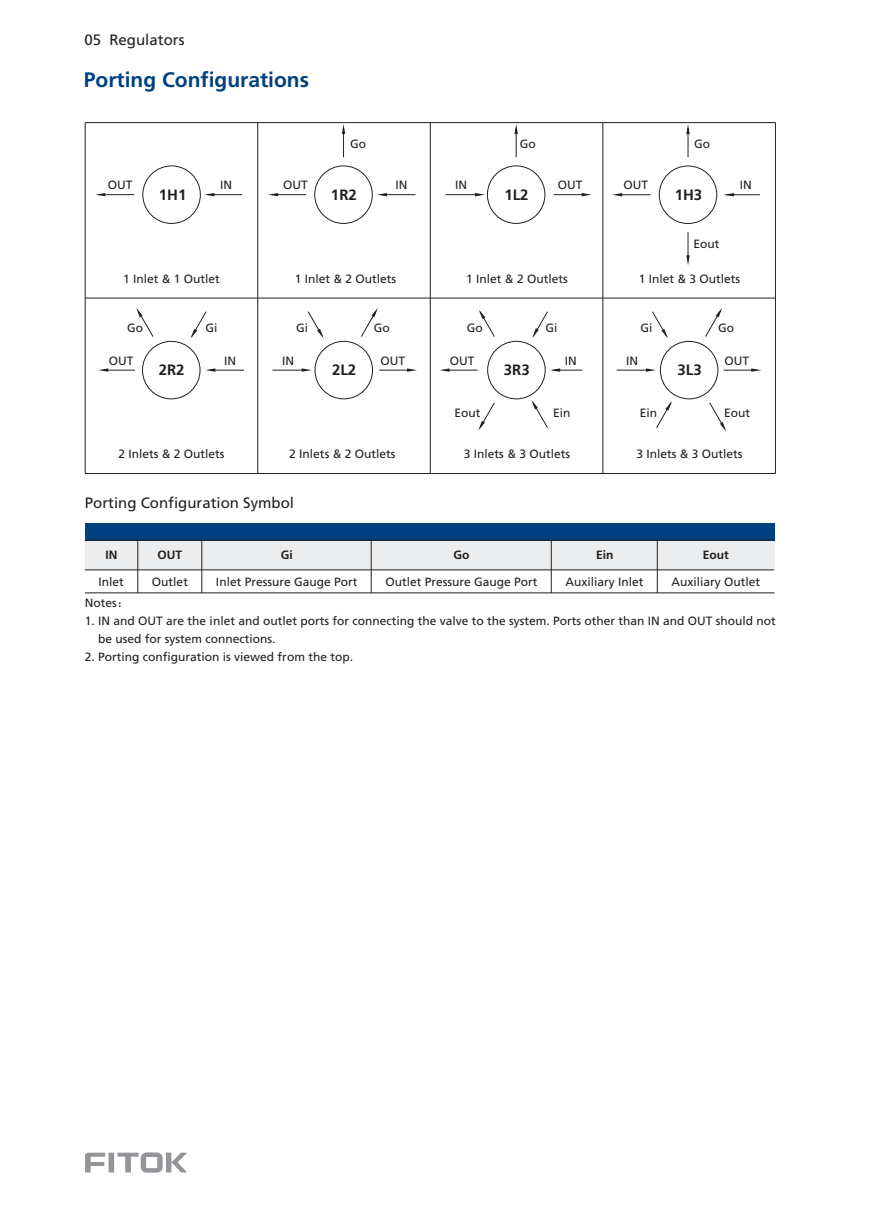
<style>
.page{position:relative;width:893px;height:1212px;background:#fff}
.page>*{position:absolute;margin:0;border:0;box-sizing:border-box;transform-origin:0 0}
.t1{font:300 21px "Frutiger CE";color:#014181}
.t2{font:15px "Frutiger CE";color:#231f20}
.t3{font:300 15px "Frutiger CE";color:#231f20}
.t4{font:12px/18px "Frutiger CE";color:#231f20}
.t5{font:300 12px "Frutiger CE";color:#231f20}
.s1{font-family:"Sim Hei"}
</style>
<div class="page">
<svg style="left:85px;top:1152px;width:102px;height:21px"></svg>
<hr style="left:85px;top:122px;width:690px;height:1px;background:#231f20">
<hr style="left:85px;top:123px;width:1px;height:175px;background:#231f20">
<hr style="left:85px;top:298px;width:173px;height:1px;background:#231f20">
<hr style="left:257px;top:123px;width:1px;height:175px;background:#231f20">
<hr style="left:430px;top:123px;width:1px;height:350px;background:#231f20">
<hr style="left:603px;top:123px;width:1px;height:175px;background:#231f20">
<hr style="left:430px;top:298px;width:173px;height:1px;background:#231f20">
<hr style="left:258px;top:298px;width:172px;height:1px;background:#231f20">
<hr style="left:603px;top:298px;width:172px;height:1px;background:#231f20">
<hr style="left:603px;top:298px;width:1px;height:175px;background:#231f20">
<hr style="left:85px;top:473px;width:690px;height:1px;background:#231f20">
<hr style="left:775px;top:123px;width:1px;height:351px;background:#231f20">
<svg style="left:95px;top:193px;width:39px;height:3px"></svg>
<div style="left:143px;top:166px;width:58px;height:58px;border:1px solid #231f20;border-radius:50%"></div>
<svg style="left:204px;top:193px;width:38px;height:3px"></svg>
<div style="left:487px;top:166px;width:58px;height:58px;border:1px solid #231f20;border-radius:50%"></div>
<hr style="left:446px;top:194px;width:33px;height:1px;background:#231f20">
<svg style="left:514px;top:124px;width:4px;height:33px"></svg>
<svg style="left:554px;top:193px;width:38px;height:3px"></svg>
<svg style="left:475px;top:193px;width:10px;height:3px"></svg>
<hr style="left:85px;top:298px;width:1px;height:175px;background:#231f20">
<hr style="left:257px;top:298px;width:1px;height:175px;background:#231f20">
<div style="left:142px;top:341px;width:58px;height:58px;border:1px solid #231f20;border-radius:50%"></div>
<hr style="left:212px;top:370px;width:32px;height:1px;background:#231f20">
<svg style="left:205px;top:368px;width:10px;height:4px"></svg>
<svg style="left:98px;top:368px;width:37px;height:4px"></svg>
<svg style="left:136px;top:308px;width:17px;height:29px"></svg>
<svg style="left:191px;top:311px;width:16px;height:27px"></svg>
<div style="left:487px;top:341px;width:58px;height:58px;border:1px solid #231f20;border-radius:50%"></div>
<hr style="left:448px;top:370px;width:30px;height:1px;background:#231f20">
<svg style="left:550px;top:368px;width:32px;height:4px"></svg>
<svg style="left:440px;top:368px;width:10px;height:4px"></svg>
<svg style="left:479px;top:310px;width:16px;height:27px"></svg>
<svg style="left:532px;top:311px;width:16px;height:27px"></svg>
<svg style="left:478px;top:402px;width:17px;height:28px"></svg>
<svg style="left:531px;top:400px;width:17px;height:28px"></svg>
<div style="left:315px;top:341px;width:58px;height:58px;border:1px solid #231f20;border-radius:50%"></div>
<hr style="left:272px;top:370px;width:30px;height:1px;background:#231f20">
<svg style="left:379px;top:368px;width:38px;height:4px"></svg>
<svg style="left:302px;top:368px;width:10px;height:4px"></svg>
<svg style="left:308px;top:311px;width:16px;height:27px"></svg>
<svg style="left:361px;top:308px;width:17px;height:29px"></svg>
<div style="left:660px;top:341px;width:58px;height:58px;border:1px solid #231f20;border-radius:50%"></div>
<hr style="left:617px;top:370px;width:30px;height:1px;background:#231f20">
<svg style="left:724px;top:368px;width:37px;height:4px"></svg>
<svg style="left:646px;top:368px;width:10px;height:4px"></svg>
<svg style="left:652px;top:311px;width:16px;height:27px"></svg>
<svg style="left:705px;top:308px;width:17px;height:29px"></svg>
<svg style="left:656px;top:401px;width:16px;height:27px"></svg>
<svg style="left:709px;top:402px;width:17px;height:29px"></svg>
<div style="left:315px;top:166px;width:57px;height:58px;border:1px solid #231f20;border-radius:50%"></div>
<svg style="left:268px;top:193px;width:38px;height:3px"></svg>
<svg style="left:377px;top:193px;width:38px;height:3px"></svg>
<svg style="left:342px;top:124px;width:3px;height:33px"></svg>
<div style="left:659px;top:166px;width:58px;height:58px;border:1px solid #231f20;border-radius:50%"></div>
<hr style="left:725px;top:194px;width:35px;height:1px;background:#231f20">
<svg style="left:686px;top:124px;width:4px;height:33px"></svg>
<svg style="left:724px;top:193px;width:10px;height:3px"></svg>
<svg style="left:612px;top:193px;width:39px;height:3px"></svg>
<svg style="left:686px;top:232px;width:4px;height:33px"></svg>
<div style="left:85px;top:540px;width:689px;height:30px;background:#ecedee"></div>
<div style="left:85px;top:523px;width:689px;height:17px;background:#014181"></div>
<hr style="left:85px;top:570px;width:689px;height:1px;background:#231f20">
<hr style="left:202px;top:540px;width:1px;height:53px;background:#231f20">
<hr style="left:85px;top:540px;width:689px;height:1px;background:#231f20">
<hr style="left:138px;top:540px;width:1px;height:53px;background:#231f20">
<hr style="left:85px;top:593px;width:689px;height:1px;background:#231f20">
<hr style="left:371px;top:540px;width:1px;height:53px;background:#231f20">
<hr style="left:551px;top:540px;width:1px;height:53px;background:#231f20">
<hr style="left:657px;top:540px;width:1px;height:53px;background:#231f20">
<p class="t2" style="left:84px;top:34px;width:102px">05 Regulators</p>
<h1 class="t1" style="left:84px;top:72px;width:227px">Porting Configurations</h1>
<p class="t4" style="left:350px;top:136px;width:17px">Go</p>
<p class="t4" style="left:520px;top:136px;width:17px">Go</p>
<p class="t4" style="left:694px;top:136px;width:17px">Go</p>
<p class="t4" style="left:108px;top:177px;width:26px">OUT</p>
<p class="t4" style="left:220px;top:177px;width:13px">IN</p>
<p class="t3" style="left:159px;top:189px;width:29px">1H1</p>
<p class="t3" style="left:504px;top:189px;width:26px">1L2</p>
<p class="t4" style="left:283px;top:177px;width:26px">OUT</p>
<p class="t4" style="left:396px;top:177px;width:13px">IN</p>
<p class="t4" style="left:455px;top:177px;width:13px">IN</p>
<p class="t4" style="left:558px;top:177px;width:26px">OUT</p>
<p class="t3" style="left:331px;top:189px;width:27px">1R2</p>
<p class="t4" style="left:624px;top:177px;width:26px">OUT</p>
<p class="t4" style="left:740px;top:177px;width:13px">IN</p>
<p class="t3" style="left:675px;top:189px;width:29px">1H3</p>
<p class="t4" style="left:693px;top:236px;width:28px">Eout</p>
<p class="t4" style="left:123px;top:271px;width:98px">1 Inlet &amp; 1 Outlet</p>
<p class="t4" style="left:295px;top:271px;width:103px">1 Inlet &amp; 2 Outlets</p>
<p class="t4" style="left:466px;top:271px;width:103px">1 Inlet &amp; 2 Outlets</p>
<p class="t4" style="left:639px;top:271px;width:103px">1 Inlet &amp; 3 Outlets</p>
<p class="t4" style="left:127px;top:320px;width:17px">Go</p>
<p class="t4" style="left:205px;top:320px;width:13px">Gi</p>
<p class="t4" style="left:296px;top:320px;width:13px">Gi</p>
<p class="t4" style="left:374px;top:320px;width:17px">Go</p>
<p class="t4" style="left:467px;top:320px;width:17px">Go</p>
<p class="t4" style="left:545px;top:320px;width:13px">Gi</p>
<p class="t4" style="left:640px;top:320px;width:13px">Gi</p>
<p class="t4" style="left:718px;top:320px;width:17px">Go</p>
<p class="t4" style="left:109px;top:353px;width:26px">OUT</p>
<p class="t4" style="left:224px;top:353px;width:13px">IN</p>
<p class="t3" style="left:159px;top:364px;width:27px">2R2</p>
<p class="t4" style="left:282px;top:353px;width:13px">IN</p>
<p class="t3" style="left:332px;top:364px;width:26px">2L2</p>
<p class="t4" style="left:380px;top:353px;width:26px">OUT</p>
<p class="t4" style="left:450px;top:353px;width:26px">OUT</p>
<p class="t3" style="left:504px;top:364px;width:27px">3R3</p>
<p class="t4" style="left:565px;top:353px;width:13px">IN</p>
<p class="t4" style="left:626px;top:353px;width:13px">IN</p>
<p class="t3" style="left:677px;top:364px;width:26px">3L3</p>
<p class="t4" style="left:725px;top:353px;width:26px">OUT</p>
<p class="t4" style="left:454px;top:404px;width:28px">Eout</p>
<p class="t4" style="left:553px;top:404px;width:19px">Ein</p>
<p class="t4" style="left:640px;top:404px;width:19px">Ein</p>
<p class="t4" style="left:724px;top:404px;width:28px">Eout</p>
<p class="t4" style="left:118px;top:446px;width:108px">2 Inlets &amp; 2 Outlets</p>
<p class="t4" style="left:289px;top:446px;width:108px">2 Inlets &amp; 2 Outlets</p>
<p class="t4" style="left:464px;top:446px;width:108px">3 Inlets &amp; 3 Outlets</p>
<p class="t4" style="left:636px;top:446px;width:108px">3 Inlets &amp; 3 Outlets</p>
<p class="t2" style="left:85px;top:497px;width:211px">Porting Configuration Symbol</p>
<p class="t5" style="left:106px;top:550px;width:13px">IN</p>
<p class="t5" style="left:158px;top:550px;width:26px">OUT</p>
<p class="t5" style="left:281px;top:550px;width:13px">Gi</p>
<p class="t4" style="left:99px;top:573px;width:27px">Inlet</p>
<p class="t4" style="left:152px;top:573px;width:38px">Outlet</p>
<p class="t4" style="left:216px;top:573px;width:143px">Inlet Pressure Gauge Port</p>
<p class="t5" style="left:453px;top:550px;width:17px">Go</p>
<p class="t4" style="left:385px;top:573px;width:154px">Outlet Pressure Gauge Port</p>
<p class="t5" style="left:596px;top:550px;width:19px">Ein</p>
<p class="t5" style="left:703px;top:550px;width:28px">Eout</p>
<p class="t4" style="left:565px;top:573px;width:80px">Auxiliary Inlet</p>
<p class="t4" style="left:671px;top:573px;width:90px">Auxiliary Outlet</p>
<p class="t4" style="left:85px;top:595px;width:46px">Notes<span class="s1">：</span></p>
<p class="t4" style="left:98px;top:613px;width:679px;text-indent:-13px">1. IN and OUT are the inlet and outlet ports for connecting the valve to the system. Ports other than IN and OUT should not be used for system connections.</p>
<p class="t4" style="left:85px;top:649px;width:270px">2. Porting configuration is viewed from the top.</p>
</div>
